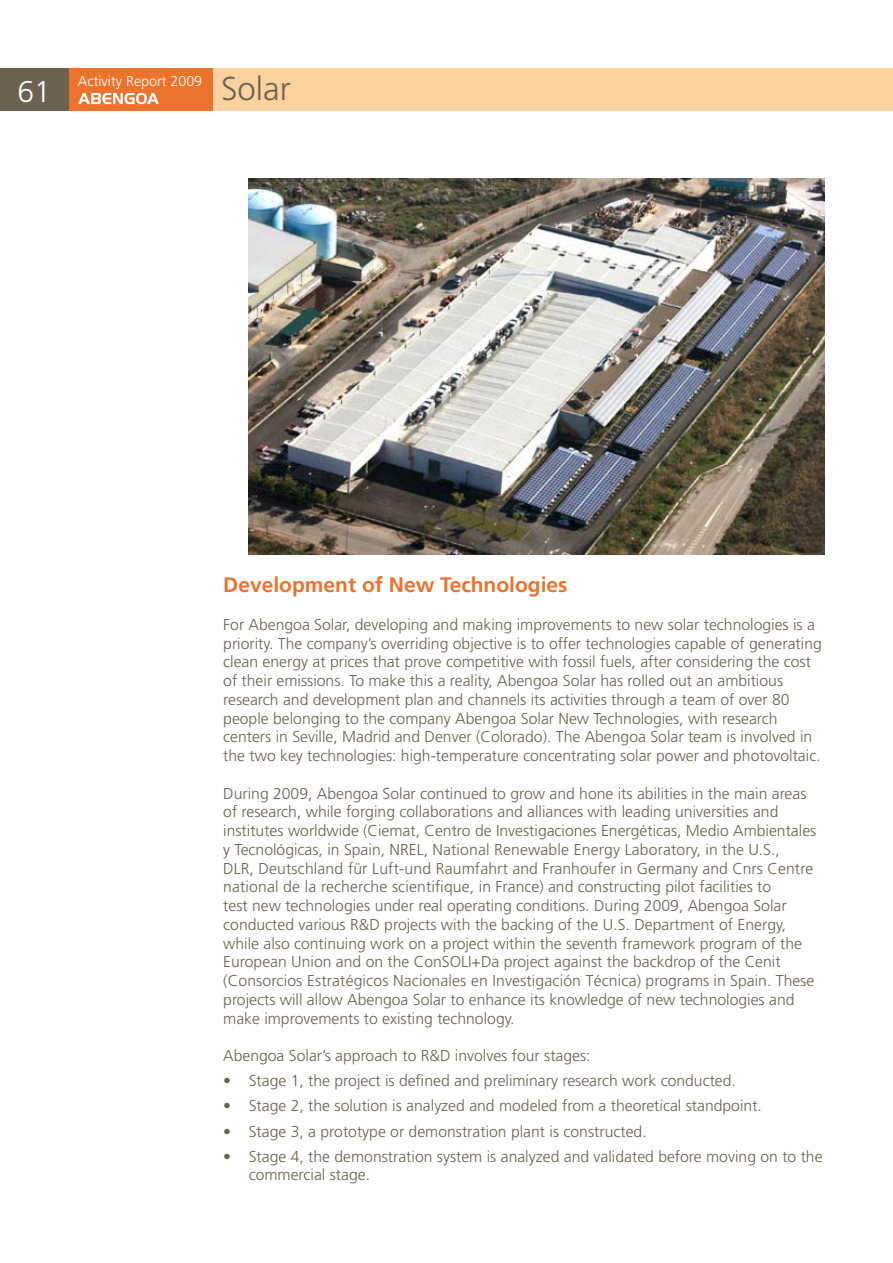
<style>
.page{position:relative;width:893px;height:1263px;background:#fff}
.page>*{position:absolute;margin:0;border:0;box-sizing:border-box;transform-origin:0 0}
.t1{font:300 33px "Frutiger";color:#6b6250}
.t2{font:300 30px "Frutiger";color:#fff}
.t3{font:700 21px "Frutiger";color:#ec732c}
.t4{font:300 15.75px/18.8px "Frutiger";color:#6b6250}
.t5{font:300 14.25px "Frutiger";color:#fff}
</style>
<div class="page">
<div style="left:0;top:68px;width:893px;height:43px;background:#fcd29f"></div>
<div style="left:0;top:68px;width:213px;height:43px;background:#ec732c"></div>
<div style="left:0;top:68px;width:68px;height:43px;background:#6b6250"></div>
<svg style="left:78px;top:93px;width:81px;height:11px"></svg>
<img style="left:249px;top:179px;width:576px;height:376px">
<h2 class="t2" style="left:17px;top:74px;width:35px">61</h2>
<p class="t5" style="left:78px;top:73px;width:126px">Activity Report 2009</p>
<h1 class="t1" style="left:221px;top:70px;width:71px">Solar</h1>
<h3 class="t3" style="left:223px;top:573px;width:346px">Development of New Technologies</h3>
<p class="t4" style="left:223px;top:615px;width:600px">For Abengoa Solar, developing and making improvements to new solar technologies is a priority. The company’s overriding objective is to offer technologies capable of generating clean energy at prices that prove competitive with fossil fuels, after considering the cost of their emissions. To make this a reality, Abengoa Solar has rolled out an ambitious research and development plan and channels its activities through a team of over 80 people belonging to the company Abengoa Solar New Technologies, with research centers in Seville, Madrid and Denver (Colorado). The Abengoa Solar team is involved in the two key technologies: high-temperature concentrating solar power and photovoltaic.</p>
<p class="t4" style="left:223px;top:784px;width:595px">During 2009, Abengoa Solar continued to grow and hone its abilities in the main areas of research, while forging collaborations and alliances with leading universities and institutes worldwide (Ciemat, Centro de Investigaciones Energéticas, Medio Ambientales y Tecnológicas, in Spain, NREL, National Renewable Energy Laboratory, in the U.S.,<br>DLR, Deutschland für Luft-und Raumfahrt and Franhoufer in Germany and Cnrs Centre national de la recherche scientifique, in France) and constructing pilot facilities to<br>test new technologies under real operating conditions. During 2009, Abengoa Solar conducted various R&amp;D projects with the backing of the U.S. Department of Energy, while also continuing work on a project within the seventh framework program of the European Union and on the ConSOLI+Da project against the backdrop of the Cenit (Consorcios Estratégicos Nacionales en Investigación Técnica) programs in Spain. These projects will allow Abengoa Solar to enhance its knowledge of new technologies and make improvements to existing technology.</p>
<p class="t4" style="left:223px;top:1046px;width:369px">Abengoa Solar’s approach to R&amp;D involves four stages:</p>
<p class="t4" style="left:223px;top:1071px;width:514px">• Stage 1, the project is defined and preliminary research work conducted.</p>
<p class="t4" style="left:223px;top:1096px;width:540px">• Stage 2, the solution is analyzed and modeled from a theoretical standpoint.</p>
<p class="t4" style="left:223px;top:1122px;width:425px">• Stage 3, a prototype or demonstration plant is constructed.</p>
<p class="t4" style="left:249px;top:1147px;width:575px;text-indent:-26px">• Stage 4, the demonstration system is analyzed and validated before moving on to the commercial stage.</p>
</div>
